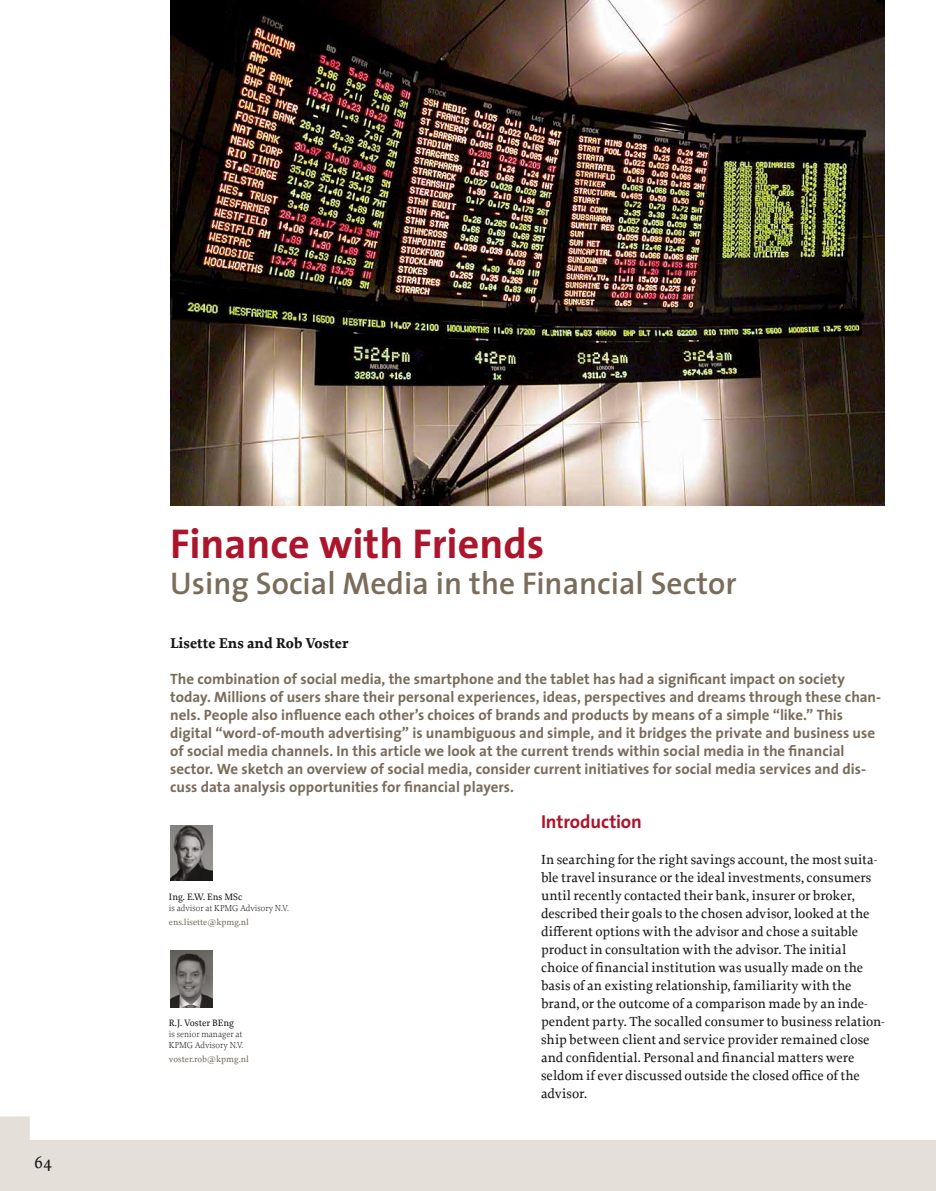
<style>
.page{position:relative;width:936px;height:1191px;background:#fff}
.page>*{position:absolute;margin:0;border:0;box-sizing:border-box;transform-origin:0 0}
.t1{font:700 42px "The Sans";color:#ab162c}
.t2{font:600 31.5px "The Sans";color:#796c5b}
.t3{font:700 18.75px "The Sans";letter-spacing:-.005em;color:#ab162c}
.t4{font:500 18px "Proforma";color:#181716}
.t5{font:700 15px/18px "The Sans";color:#796c5b}
.t6{font:700 15px "Proforma";color:#181716}
.t7{font:500 13.8px/18px "Proforma";color:#181716}
.t8{font:500 9.75px "Proforma";color:#181716}
.t9{font:300 9px/10.8px "Proforma";color:#181716}
.t10{font:500 9px "Proforma";color:#796c5b}
</style>
<div class="page">
<svg style="left:0;top:1116px;width:935px;height:75px;fill:#e4dfd9"></svg>
<img style="left:170px;top:0;width:714px;height:505px">
<svg style="left:170px;top:825px;width:42px;height:56px;background:#686664"></svg>
<svg style="left:170px;top:950px;width:42px;height:58px;background:#6a6865"></svg>
<h3 class="t4" style="left:34px;top:1151px;width:19px">64</h3>
<h1 class="t1" style="left:170px;top:509px;width:375px">Finance with Friends</h1>
<h2 class="t2" style="left:170px;top:557px;width:568px">Using Social Media in the Financial Sector</h2>
<p class="t6" style="left:170px;top:634px;width:180px">Lisette Ens and Rob Voster</p>
<p class="t5" style="left:170px;top:670px;width:712px">The combination of social media, the smartphone and the tablet has had a significant impact on society today. Millions of users share their personal experiences, ideas, perspectives and dreams through these chan&shy;nels. People also influence each other’s choices of brands and products by means of a simple “like.” This digital “word-of-mouth advertising” is unambiguous and simple, and it bridges the private and business use of social media channels. In this article we look at the current trends within social media in the financial sector. We sketch an overview of social media, consider current initiatives for social media services and dis&shy;cuss data analysis opportunities for financial players.</p>
<p class="t8" style="left:169px;top:891px;width:75px">Ing. E.W. Ens MSc</p>
<p class="t9" style="left:169px;top:902px;width:121px">is advisor at KPMG Advisory N.V.</p>
<p class="t10" style="left:169px;top:917px;width:82px">ens.lisette@kpmg.nl</p>
<p class="t8" style="left:169px;top:1017px;width:67px">R.J. Voster BEng</p>
<p class="t9" style="left:169px;top:1028px;width:76px">is senior manager at<br>KPMG Advisory N.V.</p>
<p class="t10" style="left:169px;top:1053px;width:81px">voster.rob@kpmg.nl</p>
<h3 class="t3" style="left:541px;top:806px;width:102px">Introduction</h3>
<p class="t7" style="left:541px;top:850px;width:345px">In searching for the right savings account, the most suita‑ ble travel insurance or the ideal investments, consumers until recently contacted their bank, insurer or broker, described their goals to the chosen advisor, looked at the different options with the advisor and chose a suitable product in consultation with the advisor. The initial choice of financial institution was usually made on the basis of an existing relationship, familiarity with the brand, or the outcome of a comparison made by an inde‑ pendent party. The socalled consumer to business relation‑ ship between client and service provider remained close and confidential. Personal and financial matters were seldom if ever discussed outside the closed office of the advisor.</p>
</div>
